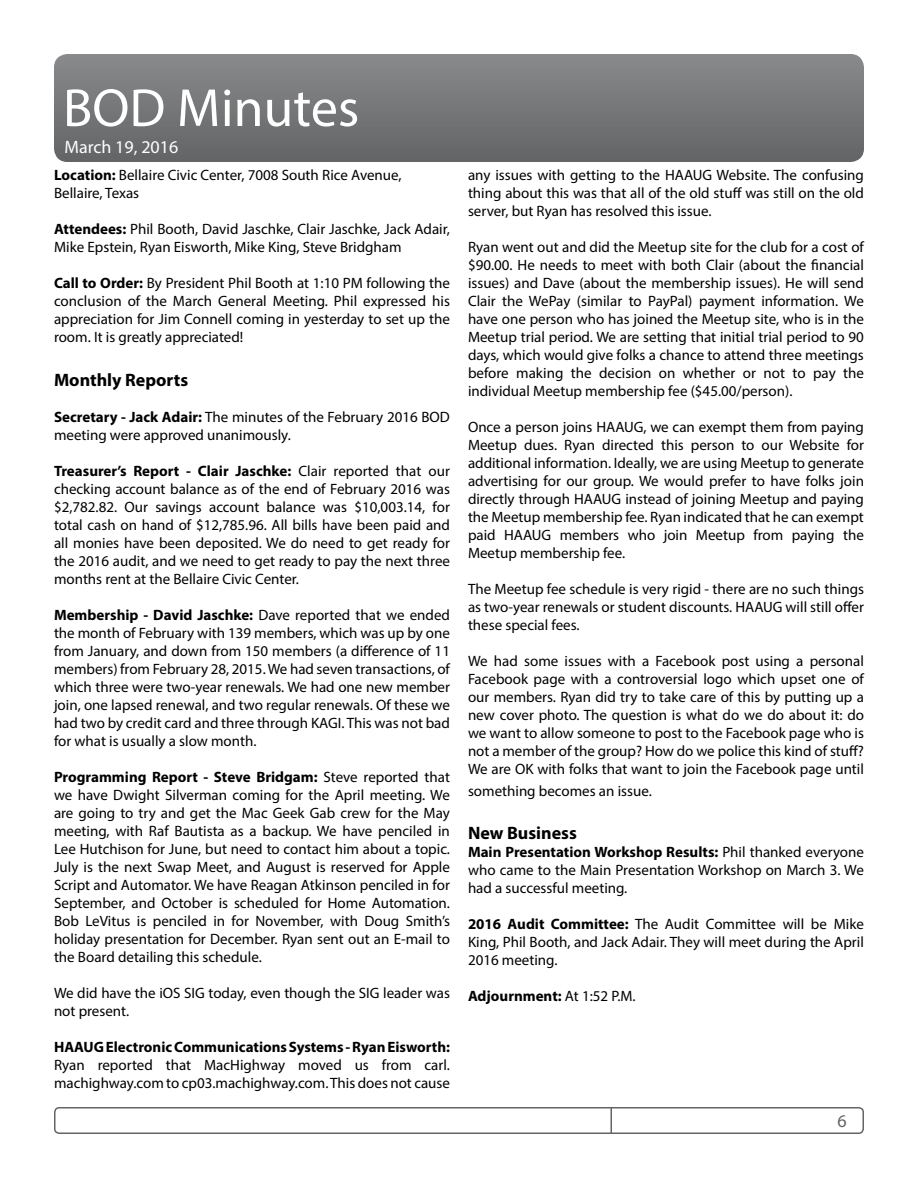
<style>
.page{position:relative;width:918px;height:1188px;background:#fff}
.page>*{position:absolute;margin:0;border:0;box-sizing:border-box;transform-origin:0 0}
.t1{font:54px "Myriad Pro";color:#fff}
.t2{font:700 18px "Myriad Pro";color:#000}
.t3{font:18px "Myriad Pro";color:#fff}
.t4{font:18px "Myriad Pro";color:#636466}
.t5{font:15px/18px "Myriad Pro";color:#000;text-align:justify}
.t6{font:700 15px "Myriad Pro";color:#000}
.s1{font-weight:700}
.s2{font-weight:400}
</style>
<div class="page">
<hr style="left:610px;top:1107px;width:2px;height:27px;background:#636466">
<div style="left:54px;top:1107px;width:810px;height:27px;border:2px solid #636466;border-radius:4px"></div>
<div style="left:54px;top:54px;width:810px;height:108px;background:linear-gradient(to bottom,#898a8c,#636466);border-radius:14px"></div>
<h1 class="t1" style="left:63px;top:75px;width:298px">BOD Minutes</h1>
<p class="t3" style="left:64px;top:136px;width:115px">March 19, 2016</p>
<p class="t5" style="left:54px;top:166px;width:349px"><span class="s1">Location:</span> Bellaire Civic Center, 7008 South Rice Avenue,<br>Bellaire, Texas</p>
<p class="t5" style="left:54px;top:220px;width:398px"><span class="s1">Attendees:</span> Phil Booth, David Jaschke, Clair Jaschke, Jack Adair,<br>Mike Epstein, Ryan Eisworth, Mike King, Steve Bridgham</p>
<p class="t5" style="left:54px;top:274px;width:398px"><span class="s1">Call to Order:</span> By President Phil Booth at 1:10 PM following the conclusion of the March General Meeting. Phil expressed his appreciation for Jim Connell coming in yesterday to set up the room. It is greatly appreciated!</p>
<p class="t2" style="left:54px;top:368px;width:136px">Monthly Reports</p>
<p class="t5" style="left:54px;top:407px;width:397px"><span class="s1">Secretary - Jack Adair:</span> The minutes of the February 2016 BOD meeting were approved unanimously.</p>
<p class="t5" style="left:54px;top:461px;width:398px"><span class="s1">Treasurer’s Report - Clair Jaschke:</span> Clair reported that our checking account balance as of the end of February 2016 was $2,782.82. Our savings account balance was $10,003.14, for total cash on hand of $12,785.96. All bills have been paid and all monies have been deposited. We do need to get ready for the 2016 audit, and we need to get ready to pay the next three months rent at the Bellaire Civic Center.</p>
<p class="t5" style="left:54px;top:605px;width:398px"><span class="s1">Membership - David Jaschke:</span> Dave reported that we ended the month of February with 139 members, which was up by one from January, and down from 150 members (a difference of 11 members) from February 28, 2015. We had seven transactions, of which three were two-year renewals. We had one new member join, one lapsed renewal, and two regular renewals. Of these we had two by credit card and three through KAGI. This was not bad for what is usually a slow month.</p>
<p class="t5" style="left:54px;top:767px;width:398px"><span class="s1">Programming Report - Steve Bridgam:</span> Steve reported that we have Dwight Silverman coming for the April meeting. We are going to try and get the Mac Geek Gab crew for the May meeting, with Raf Bautista as a backup. We have penciled in Lee Hutchison for June, but need to contact him about a topic.<br>July is the next Swap Meet, and August is reserved for Apple Script and Automator. We have Reagan Atkinson penciled in for September, and October is scheduled for Home Automation.<br>Bob LeVitus is penciled in for November, with Doug Smith’s holiday presentation for December. Ryan sent out an E-mail to the Board detailing this schedule.</p>
<p class="t5" style="left:54px;top:983px;width:398px">We did have the iOS SIG today, even though the SIG leader was not present.</p>
<p class="t6" style="left:54px;top:1037px;width:398px">HAAUG Electronic Communications Systems - Ryan Eisworth:</p>
<p class="t5" style="left:54px;top:1055px;width:398px">Ryan reported that MacHighway moved us from carl. machighway.com to cp03.machighway.com. This does not cause</p>
<p class="t5" style="left:468px;top:166px;width:398px">any issues with getting to the HAAUG Website. The confusing thing about this was that all of the old stuff was still on the old server, but Ryan has resolved this issue.</p>
<p class="t5" style="left:468px;top:238px;width:398px">Ryan went out and did the Meetup site for the club for a cost of $90.00. He needs to meet with both Clair (about the financial issues) and Dave (about the membership issues). He will send Clair the WePay (similar to PayPal) payment information. We have one person who has joined the Meetup site, who is in the Meetup trial period. We are setting that initial trial period to 90 days, which would give folks a chance to attend three meetings before making the decision on whether or not to pay the individual Meetup membership fee ($45.00/person).</p>
<p class="t5" style="left:468px;top:418px;width:398px">Once a person joins HAAUG, we can exempt them from paying Meetup dues. Ryan directed this person to our Website for additional information. Ideally, we are using Meetup to generate advertising for our group. We would prefer to have folks join directly through HAAUG instead of joining Meetup and paying the Meetup membership fee. Ryan indicated that he can exempt paid HAAUG members who join Meetup from paying the Meetup membership fee.</p>
<p class="t5" style="left:468px;top:580px;width:398px">The Meetup fee schedule is very rigid - there are no such things as two-year renewals or student discounts. HAAUG will still offer these special fees.</p>
<p class="t5" style="left:468px;top:652px;width:398px">We had some issues with a Facebook post using a personal Facebook page with a controversial logo which upset one of our members. Ryan did try to take care of this by putting up a new cover photo. The question is what do we do about it: do we want to allow someone to post to the Facebook page who is not a member of the group? How do we police this kind of stuff?<br>We are OK with folks that want to join the Facebook page until</p>
<p class="t5" style="left:468px;top:782px;width:185px">something becomes an issue.</p>
<p class="t2" style="left:468px;top:821px;width:110px">New Business</p>
<p class="t5" style="left:468px;top:843px;width:398px"><span class="s1">Main Presentation Workshop Results:</span> Phil thanked everyone who came to the Main Presentation Workshop on March 3. We had a successful meeting.</p>
<p class="t5" style="left:468px;top:915px;width:397px"><span class="s1">2016 Audit Committee:</span> The Audit Committee will be Mike King, Phil Booth, and Jack Adair. They will meet during the April 2016 meeting.</p>
<p class="t6" style="left:468px;top:986px;width:169px">Adjournment: <span class="s2">At 1:52 P.M.</span></p>
<p class="t4" style="left:838px;top:1110px;width:11px">6</p>
</div>
